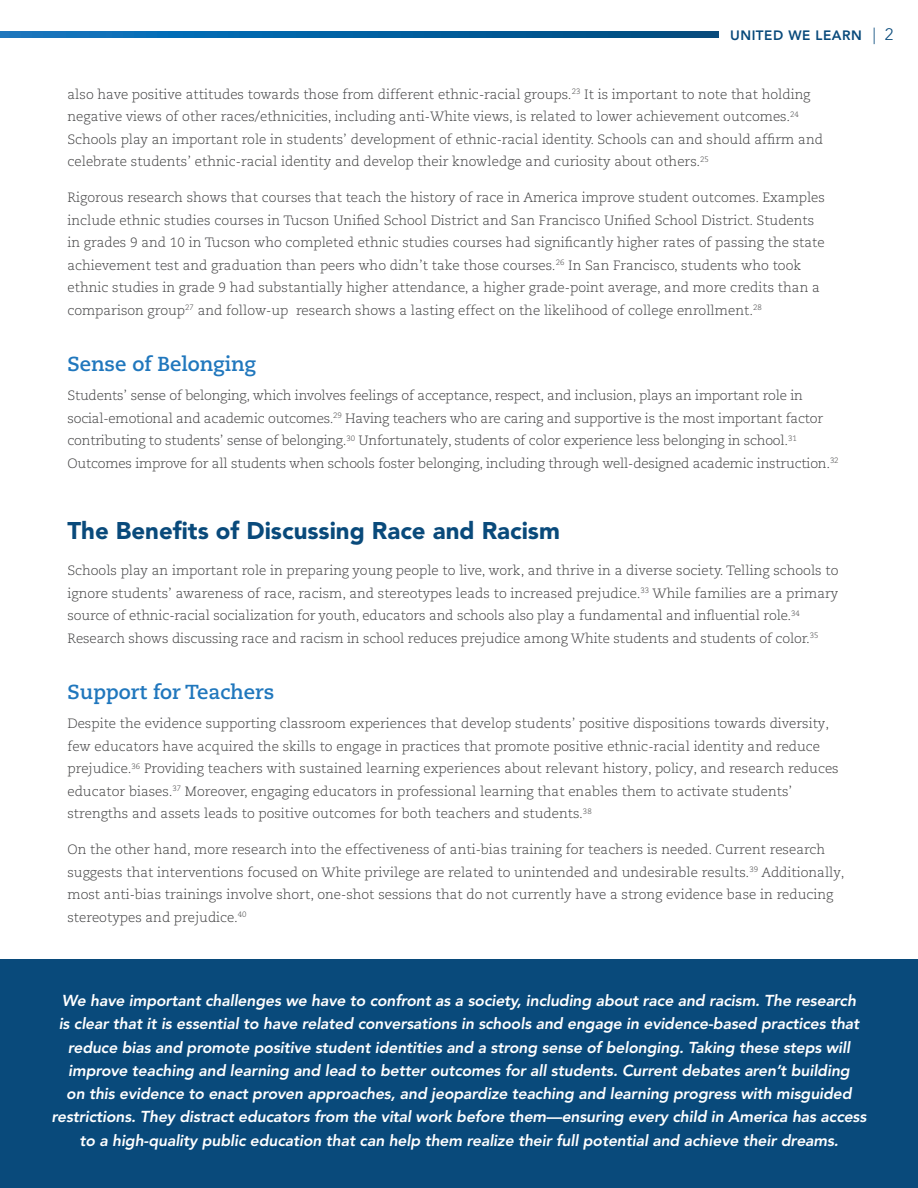
<style>
.page{position:relative;width:918px;height:1188px;background:#fff}
.page>*{position:absolute;margin:0;border:0;box-sizing:border-box;transform-origin:0 0}
.Main_Title{font:900 24px "Avenir LT Std";color:#094a7b}
.Subheader_2{font:700 20.25px "Caecilia LT Pro 75";color:#2077bd}
.Main_Title-2{font:italic 800 15.75px/23.2px "Avenir LT Std";letter-spacing:-.01em;color:#fff;text-align:center}
.Body_Text{font:300 13.5px/22.5px "Caecilia LT Pro 45";color:#414142}
.t1{font:800 13.5px "Avenir LT Std";letter-spacing:.04em;color:#094a7b}
.s1{font-weight:300;font-size:16.5px}
</style>
<div class="page">
<svg style="left:0;top:31px;width:719px;height:7px;background:#0460a0"></svg>
<div style="left:0;top:959px;width:918px;height:229px;background:#094a7b"></div>
<p class="t1" style="left:730px;top:27px;width:165px">UNITED WE LEARN <span class="s1">| 2</span></p>
<p class="Body_Text" style="left:68px;top:83px;width:757px">also have positive attitudes towards those from different ethnic-racial groups.<sup>23</sup> It is important to note that holding negative views of other races/ethnicities, including anti-White views, is related to lower achievement outcomes.<sup>24<br></sup>Schools play an important role in students’ development of ethnic-racial identity. Schools can and should affirm and celebrate students’ ethnic-racial identity and develop their knowledge and curiosity about others.<sup>25</sup></p>
<p class="Body_Text" style="left:68px;top:186px;width:759px">Rigorous research shows that courses that teach the history of race in America improve student outcomes. Examples include ethnic studies courses in Tucson Unified School District and San Francisco Unified School District. Students in grades 9 and 10 in Tucson who completed ethnic studies courses had significantly higher rates of passing the state achievement test and graduation than peers who didn’t take those courses.<sup>26</sup> In San Francisco, students who took ethnic studies in grade 9 had substantially higher attendance, a higher grade-point average, and more credits than a comparison group<sup>27</sup> and follow-up research shows a lasting effect on the likelihood of college enrollment.<sup>28</sup></p>
<p class="Subheader_2" style="left:68px;top:350px;width:190px">Sense of Belonging</p>
<p class="Body_Text" style="left:68px;top:384px;width:773px">Students’ sense of belonging, which involves feelings of acceptance, respect, and inclusion, plays an important role in social-emotional and academic outcomes.<sup>29</sup> Having teachers who are caring and supportive is the most important factor contributing to students’ sense of belonging.<sup>30</sup> Unfortunately, students of color experience less belonging in school.<sup>31<br></sup>Outcomes improve for all students when schools foster belonging, including through well-designed academic instruction.<sup>32</sup></p>
<p class="Main_Title" style="left:68px;top:516px;width:494px">The Benefits of Discussing Race and Racism</p>
<p class="Body_Text" style="left:68px;top:559px;width:773px">Schools play an important role in preparing young people to live, work, and thrive in a diverse society. Telling schools to ignore students’ awareness of race, racism, and stereotypes leads to increased prejudice.<sup>33</sup> While families are a primary source of ethnic-racial socialization for youth, educators and schools also play a fundamental and influential role.<sup>34<br></sup>Research shows discussing race and racism in school reduces prejudice among White students and students of color.<sup>35</sup></p>
<p class="Subheader_2" style="left:68px;top:678px;width:208px">Support for Teachers</p>
<p class="Body_Text" style="left:68px;top:712px;width:773px">Despite the evidence supporting classroom experiences that develop students’ positive dispositions towards diversity, few educators have acquired the skills to engage in practices that promote positive ethnic-racial identity and reduce prejudice.<sup>36</sup> Providing teachers with sustained learning experiences about relevant history, policy, and research reduces educator biases.<sup>37</sup> Moreover, engaging educators in professional learning that enables them to activate students’ strengths and assets leads to positive outcomes for both teachers and students.<sup>38</sup></p>
<p class="Body_Text" style="left:68px;top:838px;width:779px">On the other hand, more research into the effectiveness of anti-bias training for teachers is needed. Current research suggests that interventions focused on White privilege are related to unintended and undesirable results.<sup>39</sup> Additionally, most anti-bias trainings involve short, one-shot sessions that do not currently have a strong evidence base in reducing stereotypes and prejudice.<sup>40</sup></p>
<p class="Main_Title-2" style="left:52px;top:989px;width:816px">We have important challenges we have to confront as a society, including about race and racism. The research<br>is clear that it is essential to have related conversations in schools and engage in evidence-based practices that reduce bias and promote positive student identities and a strong sense of belonging. Taking these steps will improve teaching and learning and lead to better outcomes for all students. Current debates aren’t building<br>on this evidence to enact proven approaches, and jeopardize teaching and learning progress with misguided restrictions. They distract educators from the vital work before them—ensuring every child in America has access to a high-quality public education that can help them realize their full potential and achieve their dreams.</p>
</div>
